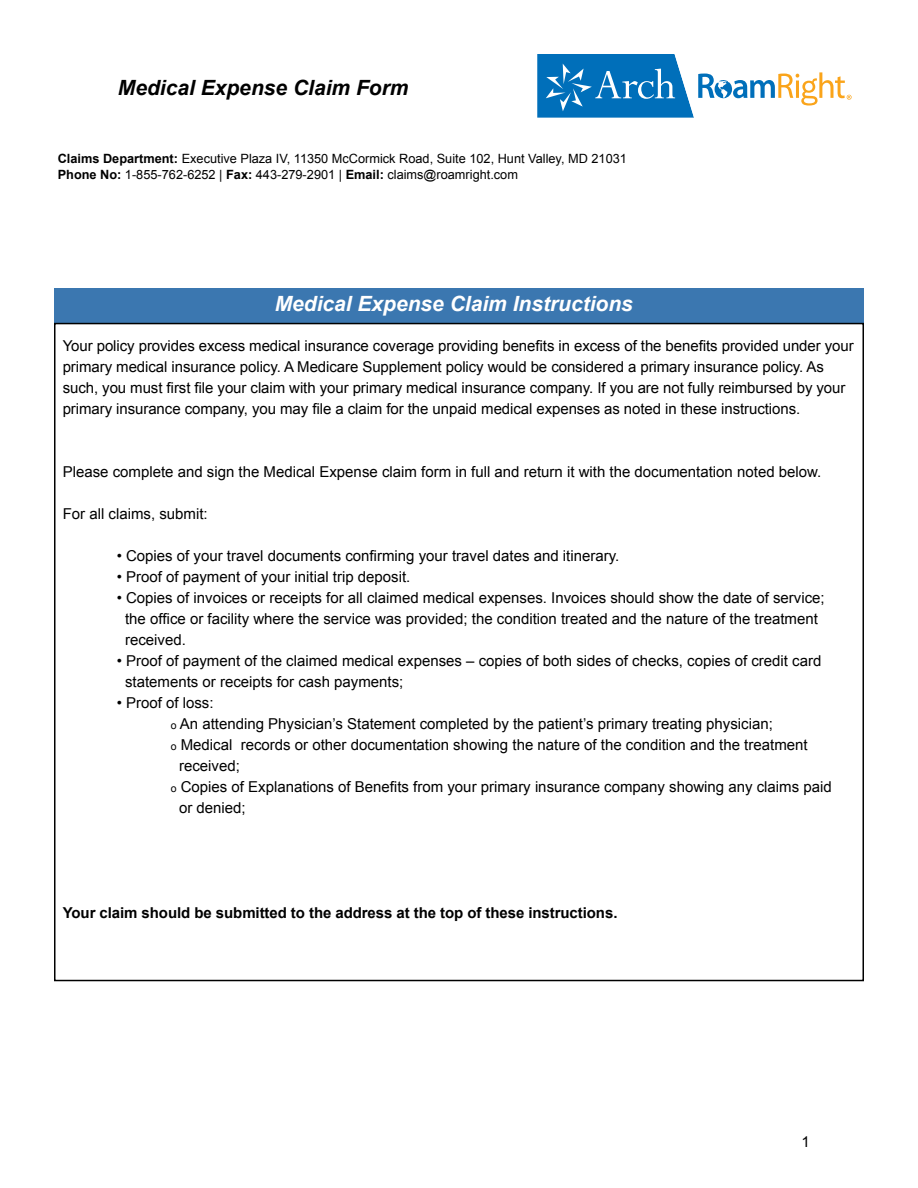
<style>
.page{position:relative;width:918px;height:1188px;background:#fff}
.page>*{position:absolute;margin:0;border:0;box-sizing:border-box;transform-origin:0 0}
.t1{font:italic 700 21px "Arial";color:#fff}
.t2{font:italic 700 21px "Arial";color:#000}
.t3{font:15px/21px "Arial";color:#000}
.t4{font:700 15px "Arial";letter-spacing:-.005em;color:#000}
.t5{font:15px "Arial";color:#000}
.t6{font:12.75px/15.3px "Arial";color:#000}
.s1{font-weight:700}
.s2{font-size:10.5px}
</style>
<div class="page">
<div style="left:54px;top:289px;width:810px;height:34px;background:#3b77b0"></div>
<svg style="left:537px;top:54px;width:315px;height:64px"></svg>
<h1 class="t2" style="left:118px;top:74px;width:292px">Medical Expense Claim Form</h1>
<p class="t6" style="left:58px;top:151px;width:571px"><span class="s1">Claims Department:</span> Executive Plaza IV, 11350 McCormick Road, Suite 102, Hunt Valley, MD 21031<br><span class="s1">Phone No:</span> 1-855-762-6252 | <span class="s1">Fax:</span> 443-279-2901 | <span class="s1">Email:</span> claims@roamright.com</p>
<h1 class="t1" style="left:275px;top:290px;width:360px">Medical Expense Claim Instructions</h1>
<p class="t3" style="left:63px;top:336px;width:793px">Your policy provides excess medical insurance coverage providing benefits in excess of the benefits provided under your primary medical insurance policy. A Medicare Supplement policy would be considered a primary insurance policy. As such, you must first file your claim with your primary medical insurance company. If you are not fully reimbursed by your primary insurance company, you may file a claim for the unpaid medical expenses as noted in these instructions.</p>
<p class="t3" style="left:63px;top:462px;width:760px">Please complete and sign the Medical Expense claim form in full and return it with the documentation noted below.</p>
<p class="t3" style="left:63px;top:504px;width:147px">For all claims, submit:</p>
<p class="t3" style="left:117px;top:546px;width:504px">• Copies of your travel documents confirming your travel dates and itinerary.</p>
<p class="t3" style="left:117px;top:567px;width:295px">• Proof of payment of your initial trip deposit.</p>
<p class="t3" style="left:125px;top:588px;width:701px;text-indent:-8px">• Copies of invoices or receipts for all claimed medical expenses. Invoices should show the date of service; the office or facility where the service was provided; the condition treated and the nature of the treatment received.</p>
<p class="t3" style="left:125px;top:651px;width:698px;text-indent:-8px">• Proof of payment of the claimed medical expenses – copies of both sides of checks, copies of credit card statements or receipts for cash payments;</p>
<p class="t3" style="left:117px;top:693px;width:98px">• Proof of loss:</p>
<p class="t3" style="left:171px;top:714px;width:604px"><span class="s2">o</span> An attending Physician’s Statement completed by the patient’s primary treating physician;</p>
<p class="t3" style="left:171px;top:735px;width:638px"><span class="s2">o</span> Medical records or other documentation showing the nature of the condition and the treatment</p>
<p class="t3" style="left:179px;top:756px;width:62px">received;</p>
<p class="t3" style="left:171px;top:777px;width:663px"><span class="s2">o</span> Copies of Explanations of Benefits from your primary insurance company showing any claims paid</p>
<p class="t3" style="left:179px;top:798px;width:68px">or denied;</p>
<p class="t4" style="left:63px;top:903px;width:556px">Your claim should be submitted to the address at the top of these instructions.</p>
<p class="t5" style="left:802px;top:1132px;width:10px">1</p>
</div>
